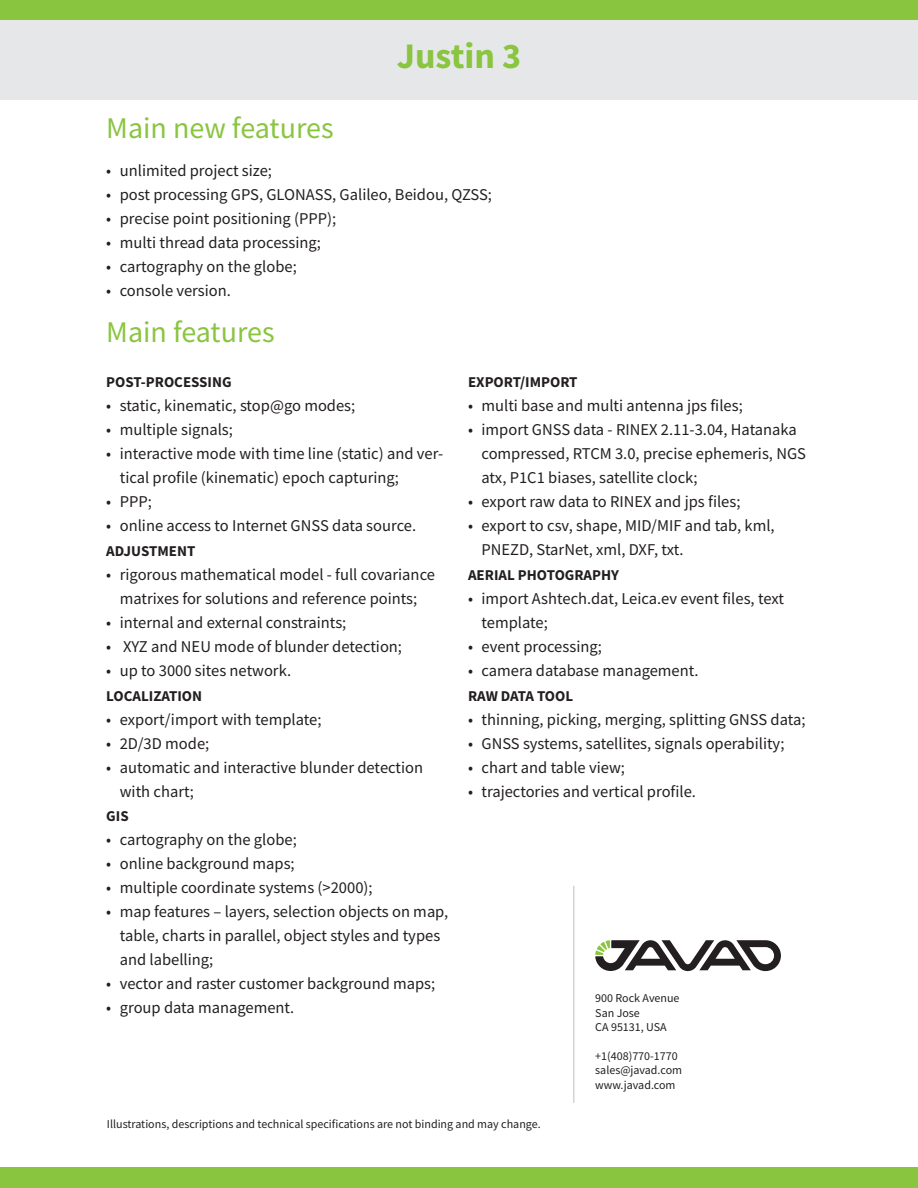
<style>
.page{position:relative;width:918px;height:1188px;background:#fff}
.page>*{position:absolute;margin:0;border:0;box-sizing:border-box;transform-origin:0 0}
.Page_Title{font:700 36px "Source Sans Pro";color:#89c53f}
.Heading1{font:30px "Source Sans Pro";color:#89c53f}
.t1{font:16.5px/24px "Source Sans Pro";color:#231f20}
.Heading3__CAPS{font:700 15px "Source Sans Pro";color:#231f20}
.Small_Type{font:12px "Source Sans Pro";color:#231f20}
</style>
<div class="page">
<hr style="left:574px;top:886px;width:1px;height:217px;background:#bcbdc0">
<div style="left:0;top:0;width:918px;height:21px;background:#89c53f"></div>
<div style="left:0;top:21px;width:918px;height:79px;background:#e6e7e9"></div>
<div style="left:0;top:1167px;width:918px;height:21px;background:#89c53f"></div>
<svg style="left:595px;top:940px;width:186px;height:31px"></svg>
<p class="Page_Title" style="left:397px;top:32px;width:126px">Justin 3</p>
<p class="Heading1" style="left:106px;top:109px;width:229px">Main new features</p>
<p class="t1" style="left:106px;top:158px;width:167px">• unlimited project size;</p>
<p class="t1" style="left:106px;top:182px;width:387px">• post processing GPS, GLONASS, Galileo, Beidou, QZSS;</p>
<p class="t1" style="left:106px;top:206px;width:231px">• precise point positioning (PPP);</p>
<p class="t1" style="left:106px;top:230px;width:216px">• multi thread data processing;</p>
<p class="t1" style="left:106px;top:254px;width:192px">• cartography on the globe;</p>
<p class="t1" style="left:106px;top:278px;width:126px">• console version.</p>
<p class="Heading1" style="left:106px;top:313px;width:170px">Main features</p>
<p class="Heading3__CAPS" style="left:106px;top:372px;width:127px">POST-PROCESSING</p>
<p class="t1" style="left:106px;top:393px;width:251px">• static, kinematic, stop@go modes;</p>
<p class="t1" style="left:106px;top:417px;width:128px">• multiple signals;</p>
<p class="t1" style="left:120px;top:441px;width:325px;text-indent:-14px">• interactive mode with time line (static) and ver&shy;tical profile (kinematic) epoch capturing;</p>
<p class="t1" style="left:106px;top:489px;width:47px">• PPP;</p>
<p class="t1" style="left:106px;top:513px;width:311px">• online access to Internet GNSS data source.</p>
<p class="Heading3__CAPS" style="left:106px;top:541px;width:91px">ADJUSTMENT</p>
<p class="t1" style="left:106px;top:562px;width:330px;text-align:center">• rigorous mathematical model - full covariance matrixes for solutions and reference points;</p>
<p class="t1" style="left:106px;top:610px;width:242px">• internal and external constraints;</p>
<p class="t1" style="left:106px;top:634px;width:297px">• XYZ and NEU mode of blunder detection;</p>
<p class="t1" style="left:106px;top:658px;width:186px">• up to 3000 sites network.</p>
<p class="Heading3__CAPS" style="left:106px;top:685px;width:97px">LOCALIZATION</p>
<p class="t1" style="left:106px;top:707px;width:217px">• export/import with template;</p>
<p class="t1" style="left:106px;top:731px;width:105px">• 2D/3D mode;</p>
<p class="t1" style="left:120px;top:755px;width:305px;text-indent:-14px">• automatic and interactive blunder detection with chart;</p>
<p class="Heading3__CAPS" style="left:106px;top:806px;width:24px">GIS</p>
<p class="t1" style="left:106px;top:828px;width:192px">• cartography on the globe;</p>
<p class="t1" style="left:106px;top:852px;width:190px">• online background maps;</p>
<p class="t1" style="left:106px;top:876px;width:268px">• multiple coordinate systems (&gt;2000);</p>
<p class="t1" style="left:120px;top:900px;width:330px;text-indent:-14px">• map features – layers, selection objects on map, table, charts in parallel, object styles and types and labelling;</p>
<p class="t1" style="left:106px;top:972px;width:331px">• vector and raster customer background maps;</p>
<p class="t1" style="left:106px;top:996px;width:190px">• group data management.</p>
<p class="Heading3__CAPS" style="left:468px;top:372px;width:111px">EXPORT/IMPORT</p>
<p class="t1" style="left:468px;top:393px;width:276px">• multi base and multi antenna jps files;</p>
<p class="t1" style="left:482px;top:417px;width:326px;text-indent:-14px">• import GNSS data - RINEX 2.11-3.04, Hatanaka compressed, RTCM 3.0, precise ephemeris, NGS atx, P1C1 biases, satellite clock;</p>
<p class="t1" style="left:468px;top:489px;width:274px">• export raw data to RINEX and jps files;</p>
<p class="t1" style="left:482px;top:513px;width:295px;text-indent:-14px">• export to csv, shape, MID/MIF and tab, kml,<br>PNEZD, StarNet, xml, DXF, txt.</p>
<p class="Heading3__CAPS" style="left:468px;top:565px;width:153px">AERIAL PHOTOGRAPHY</p>
<p class="t1" style="left:482px;top:586px;width:304px;text-indent:-14px">• import Ashtech.dat, Leica.ev event files, text template;</p>
<p class="t1" style="left:468px;top:634px;width:135px">• event processing;</p>
<p class="t1" style="left:468px;top:658px;width:232px">• camera database management.</p>
<p class="Heading3__CAPS" style="left:468px;top:685px;width:107px">RAW DATA TOOL</p>
<p class="t1" style="left:468px;top:707px;width:339px">• thinning, picking, merging, splitting GNSS data;</p>
<p class="t1" style="left:468px;top:731px;width:318px">• GNSS systems, satellites, signals operability;</p>
<p class="t1" style="left:468px;top:755px;width:159px">• chart and table view;</p>
<p class="t1" style="left:468px;top:779px;width:230px">• trajectories and vertical profile.</p>
<p class="Small_Type" style="left:595px;top:991px;width:86px">900 Rock Avenue</p>
<p class="Small_Type" style="left:595px;top:1005px;width:46px">San Jose</p>
<p class="Small_Type" style="left:595px;top:1019px;width:73px">CA 95131, USA</p>
<p class="Small_Type" style="left:595px;top:1048px;width:84px">+1(408)770-1770</p>
<p class="Small_Type" style="left:595px;top:1063px;width:88px">sales@javad.com</p>
<p class="Small_Type" style="left:595px;top:1077px;width:82px">www.javad.com</p>
<p class="Small_Type" style="left:107px;top:1117px;width:435px">Illustrations, descriptions and technical specifications are not binding and may change.</p>
</div>
